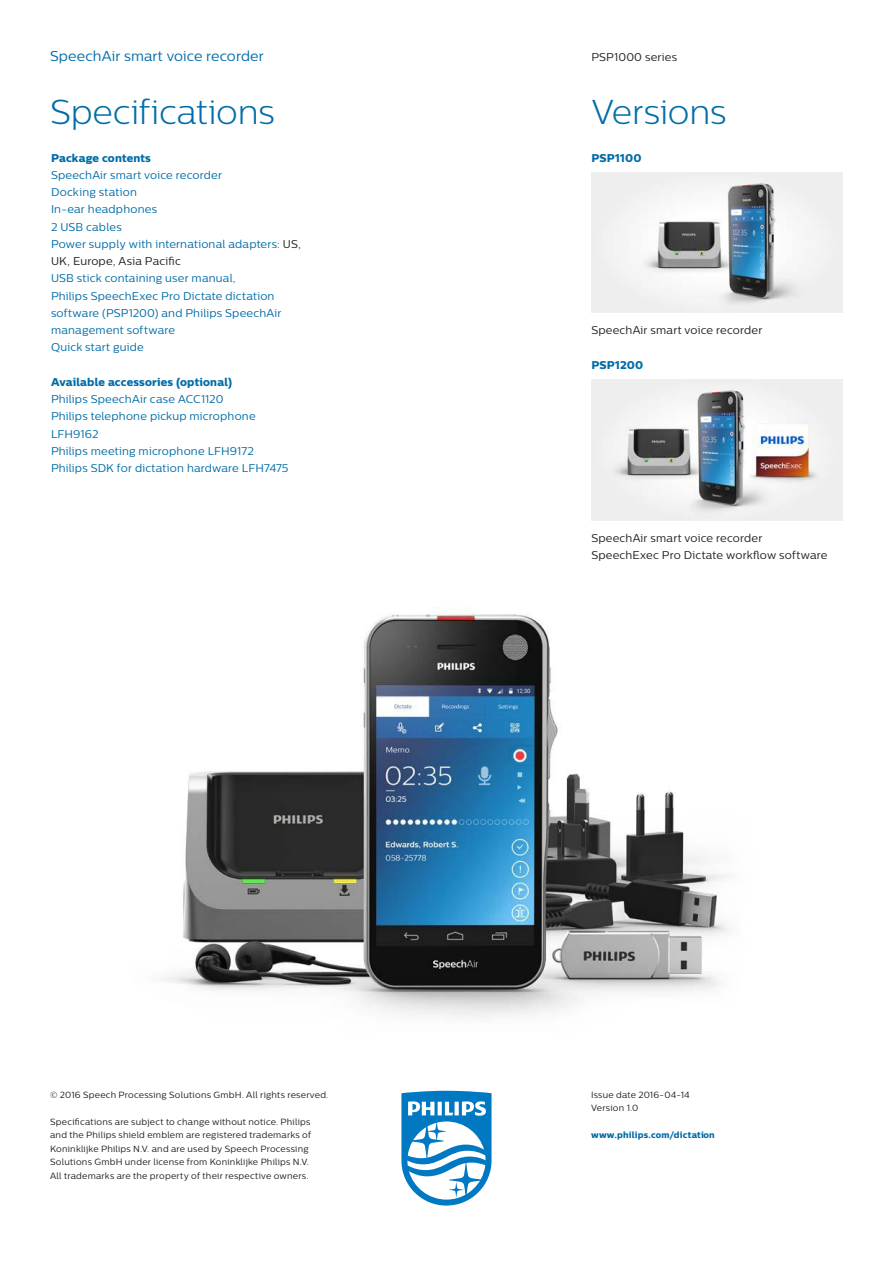
<style>
.page{position:relative;width:893px;height:1263px;background:#fff}
.page>*{position:absolute;margin:0;border:0;box-sizing:border-box;transform-origin:0 0}
.t1{font:300 34.5px "Centrale Sans";letter-spacing:-.005em;color:#006da8}
.t2{font:14.25px "Centrale Sans";letter-spacing:.005em;color:#006da8}
.t3{font:11.25px/17.2px "Centrale Sans";letter-spacing:.015em;color:#006da8}
.t4{font:11.25px/17.2px "Centrale Sans";letter-spacing:.015em;color:#241f1f}
.t5{font:11.25px "Centrale Sans X Bold";letter-spacing:.015em;color:#006da8}
.t6{font:9px/13.5px "Centrale Sans";letter-spacing:.025em;color:#241f1f}
.t7{font:9px "Centrale Sans X Bold";letter-spacing:.02em;color:#006da8}
.s1{color:#241f1f}
</style>
<div class="page">
<svg style="left:401px;top:1091px;width:91px;height:114px"></svg>
<img style="left:591px;top:172px;width:252px;height:141px">
<img style="left:591px;top:380px;width:252px;height:140px">
<img style="left:165px;top:613px;width:564px;height:405px">
<p class="t2" style="left:50px;top:48px;width:215px">SpeechAir smart voice recorder</p>
<p class="t4" style="left:591px;top:48px;width:87px">PSP1000 series</p>
<h1 class="t1" style="left:591px;top:92px;width:137px">Versions</h1>
<p class="t5" style="left:591px;top:151px;width:52px">PSP1100</p>
<h1 class="t1" style="left:50px;top:92px;width:226px">Specifications</h1>
<p class="t5" style="left:51px;top:151px;width:101px">Package contents</p>
<p class="t3" style="left:51px;top:166px;width:251px">SpeechAir smart voice recorder<br>Docking station<br>In-ear headphones<br>2 USB cables<br>Power supply with international adapters: <span class="s1">US,<br>UK, Europe, Asia Pacific</span></p>
<p class="t3" style="left:51px;top:269px;width:232px">USB stick containing user manual,<br>Philips SpeechExec Pro Dictate dictation software (PSP1200) and Philips SpeechAir management software<br>Quick start guide</p>
<p class="t5" style="left:51px;top:375px;width:183px">Available accessories (optional)</p>
<p class="t3" style="left:51px;top:390px;width:239px">Philips SpeechAir case ACC1120<br>Philips telephone pickup microphone<br>LFH9162<br>Philips meeting microphone LFH9172<br>Philips SDK for dictation hardware LFH7475</p>
<p class="t4" style="left:591px;top:322px;width:173px">SpeechAir smart voice recorder</p>
<p class="t5" style="left:591px;top:358px;width:53px">PSP1200</p>
<p class="t6" style="left:50px;top:1087px;width:280px">© 2016 Speech Processing Solutions GmbH. All rights reserved.</p>
<p class="t6" style="left:50px;top:1114px;width:262px">Specifications are subject to change without notice. Philips and the Philips shield emblem are registered trademarks of Koninklijke Philips N.V. and are used by Speech Processing Solutions GmbH under license from Koninklijke Philips N.V.<br>All trademarks are the property of their respective owners.</p>
<p class="t4" style="left:591px;top:529px;width:238px">SpeechAir smart voice recorder<br>SpeechExec Pro Dictate workflow software</p>
<p class="t6" style="left:591px;top:1087px;width:100px">Issue date 2016-04-14<br>Version 1.0</p>
<p class="t7" style="left:591px;top:1129px;width:125px">www.philips.com/dictation</p>
</div>
